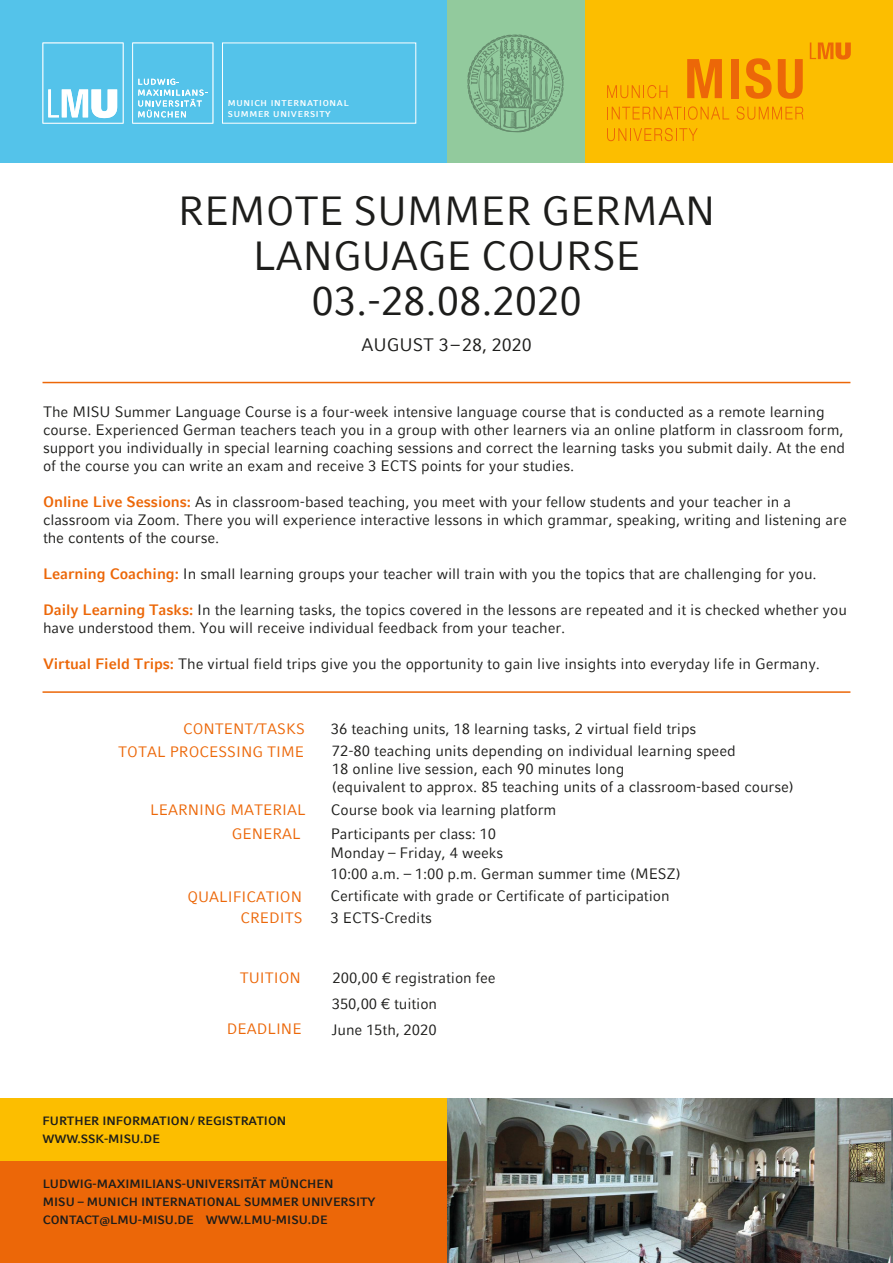
<style>
.page{position:relative;width:893px;height:1263px;background:#fff}
.page>*{position:absolute;margin:0;border:0;box-sizing:border-box;transform-origin:0 0}
.Headline_28pt{font:40.5px/45px "LMU Compatil Fact";letter-spacing:-.005em;color:#1d1d1b;text-align:center}
.Datum_12pt{font:18px "LMU Compatil Fact";color:#1d1d1b}
.Fließtext_10pt{font:15px/18px "LMU Compatil Fact";letter-spacing:-.005em;color:#1d1d1b}
.Fließtext_10pt-2{font:15px/23.1px "LMU Compatil Fact";color:#ec6708;text-align:right}
.Adresszeile_8pt{font:700 12px "LMU Compatil Fact";color:#1d1d1b}
.t1{font:700 8.4px "LMU Compatil Fact";letter-spacing:.08em;color:#fff}
.s1{font-weight:700;color:#ec6708}
</style>
<div class="page">
<img style="left:446px;top:1098px;width:447px;height:165px">
<hr style="left:43px;top:382px;width:807px;height:1px;background:#ec6708">
<hr style="left:43px;top:691px;width:807px;height:2px;background:#ec6708">
<div style="left:585px;top:0;width:308px;height:162px;background:#fcbe00"></div>
<div style="left:446px;top:0;width:139px;height:162px;background:#92ca9d"></div>
<svg style="left:607px;top:85px;width:60px;height:13px"></svg>
<svg style="left:607px;top:106px;width:122px;height:14px"></svg>
<svg style="left:736px;top:106px;width:67px;height:14px"></svg>
<svg style="left:607px;top:128px;width:91px;height:13px"></svg>
<svg style="left:687px;top:59px;width:35px;height:39px"></svg>
<div style="left:731px;top:59px;width:7px;height:39px;background:#ec6708"></div>
<svg style="left:746px;top:58px;width:26px;height:41px"></svg>
<svg style="left:778px;top:59px;width:25px;height:40px"></svg>
<svg style="left:810px;top:43px;width:41px;height:17px"></svg>
<div style="left:0;top:0;width:446px;height:162px;background:#54c3ea"></div>
<div style="left:222px;top:43px;width:194px;height:81px;border:1px solid #fff"></div>
<svg style="left:43px;top:43px;width:81px;height:81px"></svg>
<svg style="left:132px;top:43px;width:81px;height:81px"></svg>
<svg style="left:467px;top:34px;width:97px;height:98px"></svg>
<div style="left:0;top:1098px;width:446px;height:63px;background:#fcbe00"></div>
<div style="left:0;top:1161px;width:446px;height:102px;background:#ec6708"></div>
<p class="t1" style="left:228px;top:99px;width:122px">MUNICH INTERNATIONAL</p>
<p class="t1" style="left:228px;top:109px;width:104px">SUMMER UNIVERSITY</p>
<p class="Headline_28pt" style="left:178px;top:188px;width:539px">REMOTE SUMMER GERMAN<br>LANGUAGE COURSE<br>03.-28.08.2020</p>
<p class="Datum_12pt" style="left:362px;top:334px;width:172px">AUGUST 3–28, 2020</p>
<p class="Fließtext_10pt" style="left:43px;top:402px;width:804px">The MISU Summer Language Course is a four-week intensive language course that is conducted as a remote learning course. Experienced German teachers teach you in a group with other learners via an online platform in classroom form, support you individually in special learning coaching sessions and correct the learning tasks you submit daily. At the end of the course you can write an exam and receive 3 ECTS points for your studies.</p>
<p class="Fließtext_10pt" style="left:43px;top:492px;width:805px"><span class="s1">Online Live Sessions:</span> As in classroom-based teaching, you meet with your fellow students and your teacher in a classroom via Zoom. There you will experience interactive lessons in which grammar, speaking, writing and listening are the contents of the course.</p>
<p class="Fließtext_10pt" style="left:43px;top:564px;width:775px"><span class="s1">Learning Coaching:</span> In small learning groups your teacher will train with you the topics that are challenging for you.</p>
<p class="Fließtext_10pt" style="left:43px;top:600px;width:805px"><span class="s1">Daily Learning Tasks:</span> In the learning tasks, the topics covered in the lessons are repeated and it is checked whether you have understood them. You will receive individual feedback from your teacher.</p>
<p class="Fließtext_10pt" style="left:43px;top:654px;width:778px"><span class="s1">Virtual Field Trips:</span> The virtual field trips give you the opportunity to gain live insights into everyday life in Germany.</p>
<p class="Fließtext_10pt-2" style="left:118px;top:717px;width:188px">CONTENT/TASKS<br>TOTAL PROCESSING TIME</p>
<p class="Fließtext_10pt" style="left:331px;top:719px;width:367px">36 teaching units, 18 learning tasks, 2 virtual field trips</p>
<p class="Fließtext_10pt" style="left:332px;top:742px;width:463px">72-80 teaching units depending on individual learning speed<br>18 online live session, each 90 minutes long<br>(equivalent to approx. 85 teaching units of a classroom-based course)</p>
<p class="Fließtext_10pt-2" style="left:150px;top:798px;width:157px">LEARNING MATERIAL</p>
<p class="Fließtext_10pt" style="left:331px;top:800px;width:227px">Course book via learning platform</p>
<p class="Fließtext_10pt-2" style="left:232px;top:822px;width:70px">GENERAL</p>
<p class="Fließtext_10pt-2" style="left:187px;top:885px;width:116px">QUALIFICATION</p>
<p class="Fließtext_10pt" style="left:331px;top:824px;width:167px">Participants per class: 10</p>
<p class="Fließtext_10pt" style="left:331px;top:842px;width:352px;line-height:21.3px">Monday – Friday, 4 weeks<br>10:00 a.m. – 1:00 p.m. German summer time (MESZ)<br>Certificate with grade or Certificate of participation</p>
<p class="Fließtext_10pt-2" style="left:240px;top:906px;width:64px">CREDITS</p>
<p class="Fließtext_10pt" style="left:331px;top:908px;width:103px">3 ECTS-Credits</p>
<p class="Fließtext_10pt-2" style="left:240px;top:966px;width:63px">TUITION</p>
<p class="Fließtext_10pt-2" style="left:227px;top:1017px;width:76px">DEADLINE</p>
<p class="Fließtext_10pt" style="left:332px;top:964px;width:165px;line-height:26px">200,00 € registration fee<br>350,00 € tuition<br>June 15th, 2020</p>
<p class="Adresszeile_8pt" style="left:43px;top:1114px;width:245px">FURTHER INFORMATION/ REGISTRATION</p>
<p class="Adresszeile_8pt" style="left:43px;top:1132px;width:119px">WWW.SSK-MISU.DE</p>
<p class="Adresszeile_8pt" style="left:43px;top:1177px;width:292px">LUDWIG-MAXIMILIANS-UNIVERSITÄT MÜNCHEN</p>
<p class="Adresszeile_8pt" style="left:43px;top:1195px;width:334px">MISU – MUNICH INTERNATIONAL SUMMER UNIVERSITY</p>
<p class="Adresszeile_8pt" style="left:43px;top:1213px;width:286px">CONTACT@LMU-MISU.DE WWW.LMU-MISU.DE</p>
</div>
